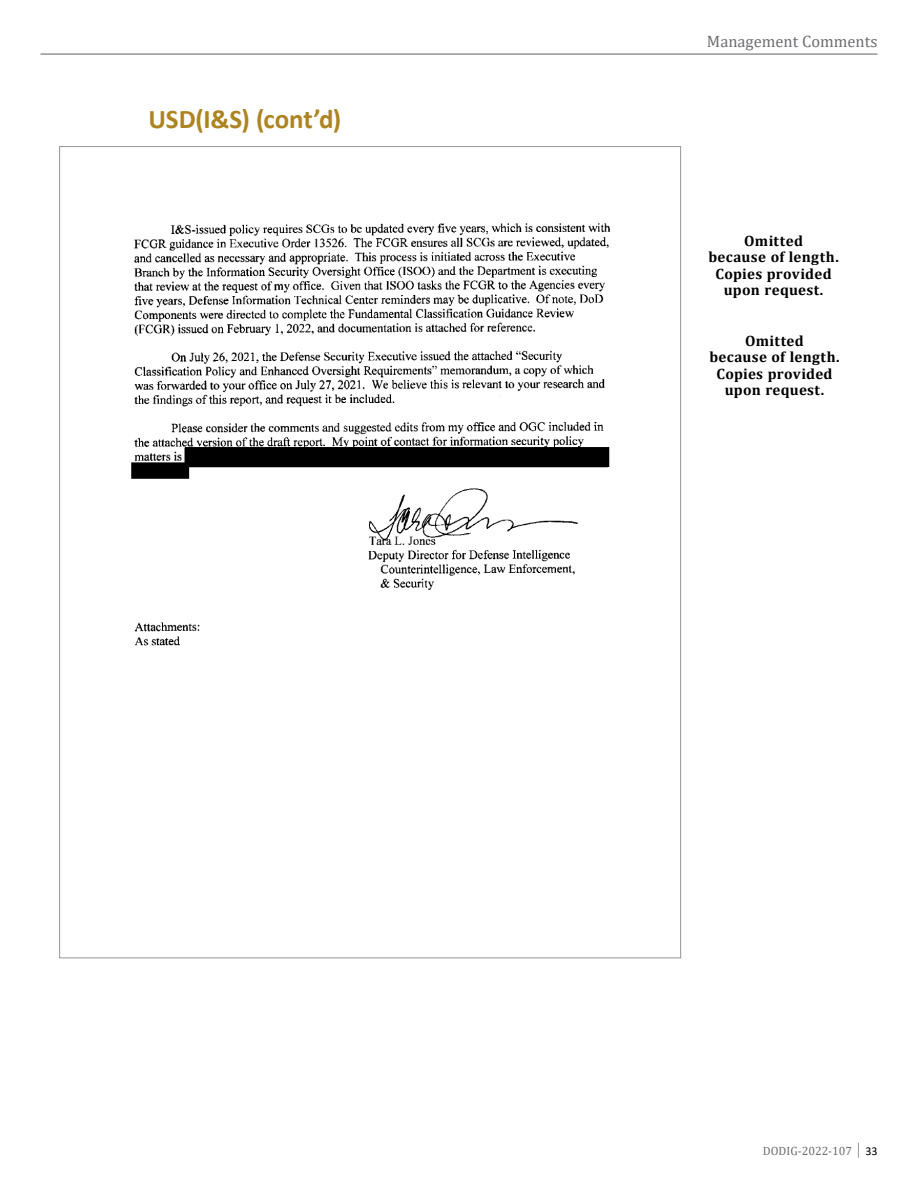
<style>
.page{position:relative;width:918px;height:1188px;background:#fff}
.page>*{position:absolute;margin:0;border:0;box-sizing:border-box;transform-origin:0 0}
.t1{font:700 27px "Calibri";letter-spacing:-.005em;color:#ad8421}
.t2{font:16.5px "Cambria";color:#6d6e71}
.Margin_Text_Mgmnt_Cm{font:700 15px/16.5px "Cambria";letter-spacing:.02em;color:#000;text-align:center}
.t3{font:12px "Cambria";color:#6d6e71}
.s1{font-family:"Calibri";color:#000}
</style>
<div class="page">
<hr style="left:40px;top:53px;width:838px;height:2px;background:#939598">
<img style="left:131px;top:223px;width:480px;height:423px">
<h1 class="t1" style="left:148px;top:100px;width:194px">USD(I&amp;S) (cont’d)</h1>
<p class="t2" style="left:707px;top:31px;width:172px">Management Comments</p>
<p class="Margin_Text_Mgmnt_Cm" style="left:708px;top:232px;width:132px">Omitted<br>because of length.<br>Copies provided upon request.</p>
<p class="Margin_Text_Mgmnt_Cm" style="left:709px;top:332px;width:132px">Omitted<br>because of length.</p>
<p class="Margin_Text_Mgmnt_Cm" style="left:717px;top:365px;width:118px">Copies provided upon request.</p>
<p class="t3" style="left:763px;top:1143px;width:116px">DODIG-2022-107 │ <span class="s1">33</span></p>
</div>
